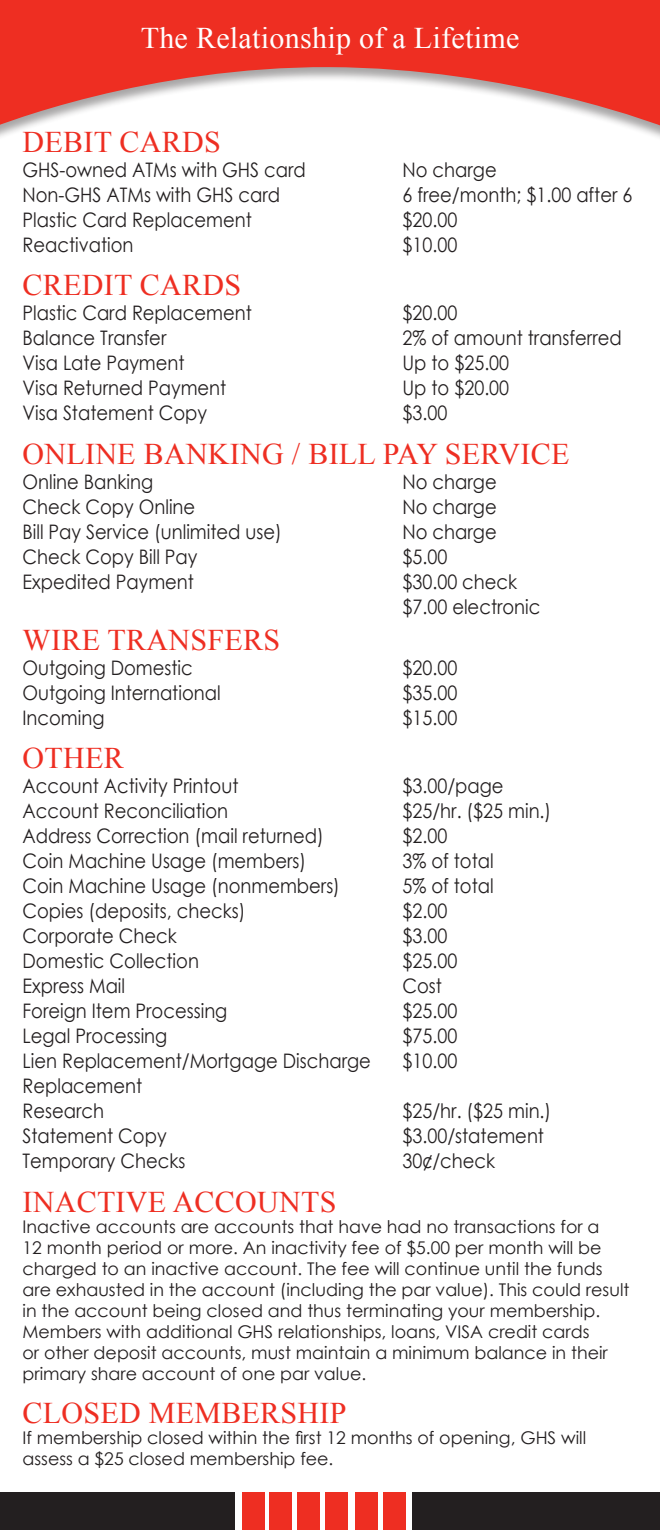
<style>
.page{position:relative;width:660px;height:1530px;background:#fff}
.page>*{position:absolute;margin:0;border:0;box-sizing:border-box;transform-origin:0 0}
.t1{font:30px "Times New Roman";letter-spacing:.01em;color:#ee2e22}
.t2{font:30px "Times New Roman";letter-spacing:.01em;color:#fff}
.t3{font:20px "Century Gothic";color:#231f20;scale:.9 1}
.t4{font:17.5px/21px "Century Gothic";color:#231f20}
</style>
<div class="page">
<svg style="left:0;top:0;width:660px;height:135px;fill:#ee2e22"></svg>
<div style="left:242px;top:1492px;width:23px;height:38px;background:#ee2e22"></div>
<div style="left:0;top:1492px;width:235px;height:38px;background:#231f20"></div>
<div style="left:413px;top:1492px;width:247px;height:38px;background:#231f20"></div>
<div style="left:297px;top:1492px;width:23px;height:38px;background:#ee2e22"></div>
<div style="left:355px;top:1492px;width:23px;height:38px;background:#ee2e22"></div>
<div style="left:270px;top:1492px;width:22px;height:38px;background:#ee2e22"></div>
<div style="left:325px;top:1492px;width:23px;height:38px;background:#ee2e22"></div>
<div style="left:383px;top:1492px;width:22px;height:38px;background:#ee2e22"></div>
<p class="t2" style="left:141px;top:18px;width:380px">The Relationship of a Lifetime</p>
<p class="t1" style="left:22px;top:121px;width:200px">DEBIT CARDS</p>
<p class="t3" style="left:22px;top:155px;width:316px">GHS-owned ATMs with GHS card</p>
<p class="t3" style="left:402px;top:155px;width:106px">No charge</p>
<p class="t3" style="left:22px;top:180px;width:288px">Non-GHS ATMs with GHS card</p>
<p class="t3" style="left:402px;top:180px;width:257px">6 free/month; $1.00 after 6</p>
<p class="t3" style="left:22px;top:205px;width:256px">Plastic Card Replacement</p>
<p class="t3" style="left:402px;top:205px;width:62px">$20.00</p>
<p class="t3" style="left:22px;top:230px;width:125px">Reactivation</p>
<p class="t3" style="left:402px;top:230px;width:62px">$10.00</p>
<p class="t1" style="left:22px;top:265px;width:220px">CREDIT CARDS</p>
<p class="t3" style="left:22px;top:299px;width:256px">Plastic Card Replacement</p>
<p class="t3" style="left:402px;top:299px;width:62px">$20.00</p>
<p class="t3" style="left:22px;top:324px;width:161px">Balance Transfer</p>
<p class="t3" style="left:402px;top:324px;width:245px">2% of amount transferred</p>
<p class="t3" style="left:22px;top:349px;width:182px">Visa Late Payment</p>
<p class="t3" style="left:402px;top:349px;width:120px">Up to $25.00</p>
<p class="t3" style="left:22px;top:374px;width:228px">Visa Returned Payment</p>
<p class="t3" style="left:402px;top:374px;width:120px">Up to $20.00</p>
<p class="t3" style="left:22px;top:399px;width:207px">Visa Statement Copy</p>
<p class="t3" style="left:402px;top:399px;width:51px">$3.00</p>
<p class="t1" style="left:22px;top:433px;width:548px">ONLINE BANKING / BILL PAY SERVICE</p>
<p class="t3" style="left:22px;top:467px;width:147px">Online Banking</p>
<p class="t3" style="left:402px;top:467px;width:106px">No charge</p>
<p class="t3" style="left:22px;top:492px;width:194px">Check Copy Online</p>
<p class="t3" style="left:402px;top:492px;width:106px">No charge</p>
<p class="t3" style="left:22px;top:517px;width:290px">Bill Pay Service (unlimited use)</p>
<p class="t3" style="left:402px;top:517px;width:106px">No charge</p>
<p class="t3" style="left:22px;top:542px;width:196px">Check Copy Bill Pay</p>
<p class="t3" style="left:402px;top:542px;width:51px">$5.00</p>
<p class="t3" style="left:22px;top:567px;width:192px">Expedited Payment</p>
<p class="t3" style="left:402px;top:567px;width:129px">$30.00 check</p>
<p class="t3" style="left:402px;top:592px;width:155px">$7.00 electronic</p>
<p class="t1" style="left:22px;top:619px;width:259px">WIRE TRANSFERS</p>
<p class="t3" style="left:22px;top:653px;width:191px">Outgoing Domestic</p>
<p class="t3" style="left:402px;top:653px;width:62px">$20.00</p>
<p class="t3" style="left:22px;top:678px;width:222px">Outgoing International</p>
<p class="t3" style="left:402px;top:678px;width:62px">$35.00</p>
<p class="t3" style="left:22px;top:703px;width:93px">Incoming</p>
<p class="t3" style="left:402px;top:703px;width:62px">$15.00</p>
<p class="t1" style="left:22px;top:738px;width:103px">OTHER</p>
<p class="t3" style="left:22px;top:772px;width:241px">Account Activity Printout</p>
<p class="t3" style="left:402px;top:772px;width:114px">$3.00/page</p>
<p class="t3" style="left:22px;top:797px;width:230px">Account Reconciliation</p>
<p class="t3" style="left:402px;top:797px;width:167px">$25/hr. ($25 min.)</p>
<p class="t3" style="left:22px;top:822px;width:336px">Address Correction (mail returned)</p>
<p class="t3" style="left:402px;top:822px;width:51px">$2.00</p>
<p class="t3" style="left:22px;top:847px;width:317px">Coin Machine Usage (members)</p>
<p class="t3" style="left:402px;top:847px;width:103px">3% of total</p>
<p class="t3" style="left:22px;top:872px;width:354px">Coin Machine Usage (nonmembers)</p>
<p class="t3" style="left:402px;top:872px;width:103px">5% of total</p>
<p class="t3" style="left:22px;top:897px;width:249px">Copies (deposits, checks)</p>
<p class="t3" style="left:402px;top:897px;width:51px">$2.00</p>
<p class="t3" style="left:22px;top:922px;width:173px">Corporate Check</p>
<p class="t3" style="left:402px;top:922px;width:51px">$3.00</p>
<p class="t3" style="left:22px;top:947px;width:198px">Domestic Collection</p>
<p class="t3" style="left:402px;top:947px;width:62px">$25.00</p>
<p class="t3" style="left:22px;top:972px;width:116px">Express Mail</p>
<p class="t3" style="left:402px;top:972px;width:45px">Cost</p>
<p class="t3" style="left:22px;top:997px;width:229px">Foreign Item Processing</p>
<p class="t3" style="left:402px;top:997px;width:62px">$25.00</p>
<p class="t3" style="left:22px;top:1022px;width:162px">Legal Processing</p>
<p class="t3" style="left:402px;top:1022px;width:62px">$75.00</p>
<p class="t3" style="left:22px;top:1047px;width:389px">Lien Replacement/Mortgage Discharge</p>
<p class="t3" style="left:402px;top:1047px;width:62px">$10.00</p>
<p class="t3" style="left:22px;top:1072px;width:135px">Replacement</p>
<p class="t3" style="left:22px;top:1097px;width:92px">Research</p>
<p class="t3" style="left:402px;top:1097px;width:167px">$25/hr. ($25 min.)</p>
<p class="t3" style="left:22px;top:1122px;width:162px">Statement Copy</p>
<p class="t3" style="left:402px;top:1122px;width:159px">$3.00/statement</p>
<p class="t3" style="left:22px;top:1147px;width:183px">Temporary Checks</p>
<p class="t3" style="left:402px;top:1147px;width:105px">30¢/check</p>
<p class="t1" style="left:22px;top:1181px;width:315px">INACTIVE ACCOUNTS</p>
<p class="t4" style="left:22px;top:1216px;width:608px">Inactive accounts are accounts that have had no transactions for a<br>12 month period or more. An inactivity fee of $5.00 per month will be charged to an inactive account. The fee will continue until the funds are exhausted in the account (including the par value). This could result in the account being closed and thus terminating your membership.<br>Members with additional GHS relationships, loans, VISA credit cards<br>or other deposit accounts, must maintain a minimum balance in their primary share account of one par value.</p>
<p class="t1" style="left:22px;top:1393px;width:326px">CLOSED MEMBERSHIP</p>
<p class="t4" style="left:22px;top:1427px;width:565px">If membership closed within the first 12 months of opening, GHS will assess a $25 closed membership fee.</p>
</div>
